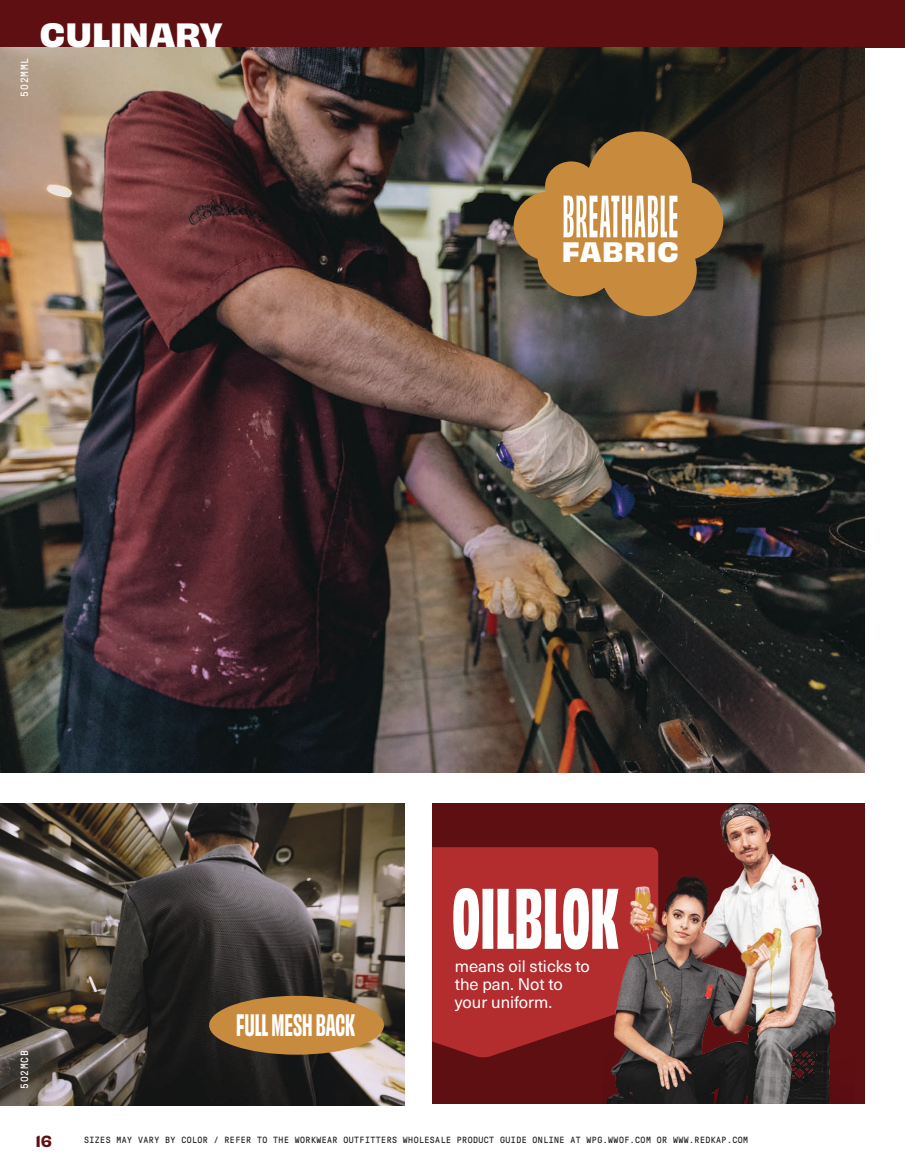
<style>
.page{position:relative;width:905px;height:1175px;background:#fff}
.page>*{position:absolute;margin:0;border:0;box-sizing:border-box;transform-origin:0 0}
.t1{font:700 55.5px "Obviously Comp";letter-spacing:.02em;color:#fff}
.t2{font:700 31.5px "Obviously";color:#fff}
.t3{font:700 condensed 28.95px "Obviously";color:#fff}
.t4{font:700 26.25px "Obviously";letter-spacing:.03em;color:#fff}
.t5{font:16.5px/18px "Neue Haas Unica W1 G";color:#fff}
.t6{font:15px "Obviously Semi";color:#5e0f12}
.t7{font:10.5px "GT Pressura Mono";letter-spacing:.075em;color:#fff}
.t8{font:9px "GT Pressura Mono";letter-spacing:.05em;color:#231f20}
</style>
<div class="page">
<div style="left:0;top:0;width:904px;height:47px;background:#5e0f12"></div>
<img style="left:0;top:803px;width:404px;height:302px">
<img style="left:0;top:47px;width:864px;height:725px">
<svg style="left:676px;top:499px;width:94px;height:8px"></svg>
<div style="left:432px;top:803px;width:432px;height:300px;background:#5e0f12"></div>
<svg style="left:209px;top:995px;width:175px;height:59px;background:#b17e41"></svg>
<svg style="left:513px;top:131px;width:210px;height:185px;background:#976e38"></svg>
<svg style="left:432px;top:847px;width:170px;height:210px;background:#aa292b"></svg>
<img style="left:602px;top:803px;width:234px;height:300px">
<svg style="left:453px;top:888px;width:165px;height:61px;background:#e8c0c0"></svg>
<p class="t7" style="left:19px;top:97px;width:40px;rotate:-90deg">502MML</p>
<h2 class="t2" style="left:40px;top:10px;width:184px">CULINARY</h2>
<h1 class="t1" style="left:562px;top:179px;width:117px">BREATHABLE</h1>
<h3 class="t4" style="left:562px;top:230px;width:118px">FABRIC</h3>
<p class="t7" style="left:19px;top:1089px;width:40px;rotate:-90deg">502MCB</p>
<h3 class="t3" style="left:236px;top:1004px;width:120px">FULL MESH BACK</h3>
<h3 class="t5" style="left:455px;top:956px;width:137px">means oil sticks to the pan. Not to your uniform.</h3>
<h3 class="t6" style="left:35px;top:1128px;width:18px">16</h3>
<p class="t8" style="left:84px;top:1135px;width:665px">SIZES MAY VARY BY COLOR / REFER TO THE WORKWEAR OUTFITTERS WHOLESALE PRODUCT GUIDE ONLINE AT WPG.WWOF.COM OR WWW.REDKAP.COM</p>
</div>
